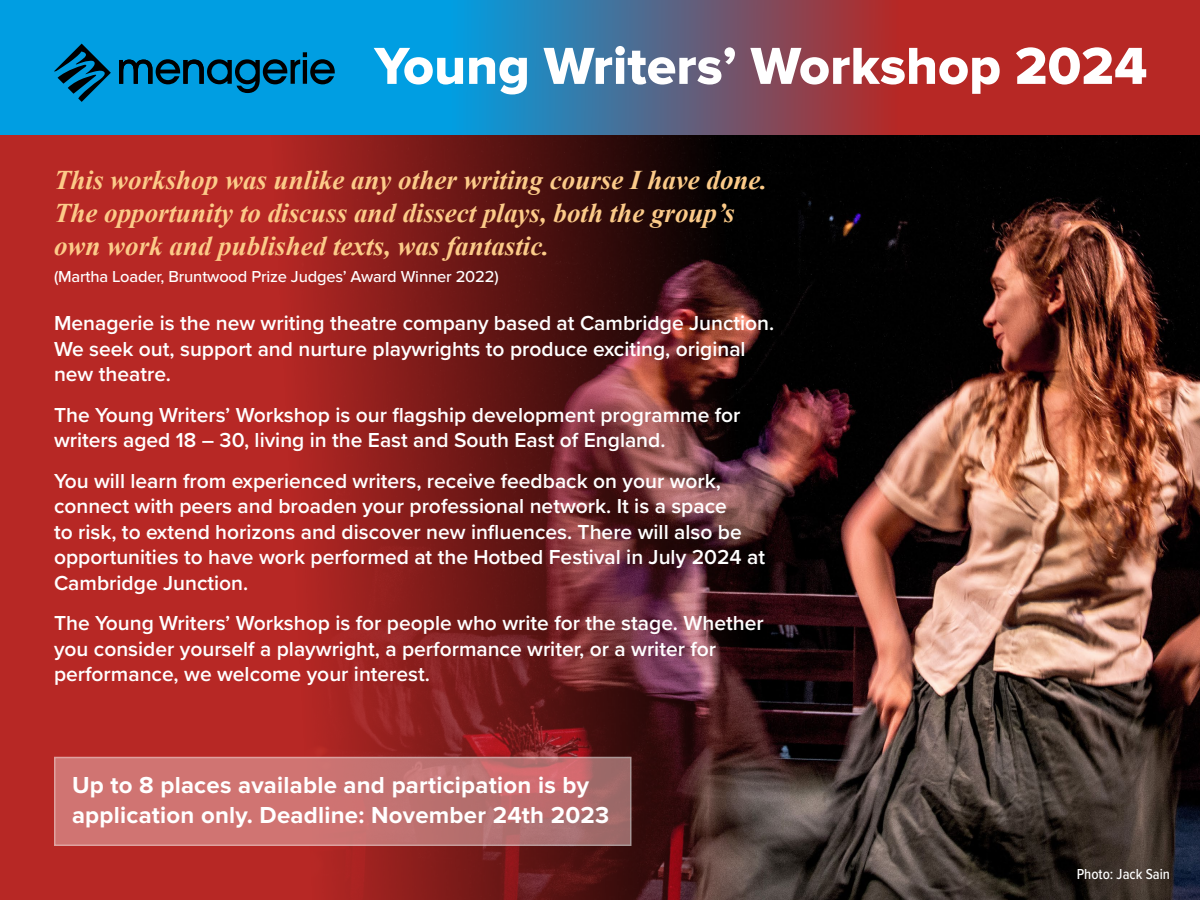
<style>
.page{position:relative;width:1200px;height:900px;background:#fff}
.page>*{position:absolute;margin:0;border:0;box-sizing:border-box;transform-origin:0 0}
.t1{font:54px "Proxima Nova Extrabld";color:#fff}
.t2{font:italic 700 27px/33px "Times New Roman";color:#fccb89}
.t3{font:700 24px/30px "Proxima Nova";letter-spacing:.01em;color:#fff}
.t4{font:600 21px/25.5px "Proxima Nova";color:#fff}
.t5{font:500 16.5px "Proxima Nova";letter-spacing:-.01em;color:#fff}
.t6{font:500 15px "Proxima Nova Cond";color:#fff}
</style>
<div class="page">
<img style="left:0;top:135px;width:1200px;height:765px">
<svg style="left:54px;top:757px;width:578px;height:89px;background:#c57372"></svg>
<svg style="left:0;top:0;width:1200px;height:135px;background:#4d668a"></svg>
<h1 class="t1" style="left:374px;top:35px;width:775px">Young Writers’ Workshop 2024</h1>
<p class="t2" style="left:54px;top:163px;width:715px">This workshop was unlike any other writing course I have done.<br>The opportunity to discuss and dissect plays, both the group’s own work and published texts, was fantastic.</p>
<p class="t5" style="left:54px;top:267px;width:446px">(Martha Loader, Bruntwood Prize Judges’ Award Winner 2022)</p>
<p class="t4" style="left:54px;top:310px;width:722px">Menagerie is the new writing theatre company based at Cambridge Junction.<br>We seek out, support and nurture playwrights to produce exciting, original new theatre.</p>
<p class="t4" style="left:54px;top:401px;width:688px">The Young Writers’ Workshop is our flagship development programme for writers aged 18 – 30, living in the East and South East of England.</p>
<p class="t4" style="left:54px;top:467px;width:713px">You will learn from experienced writers, receive feedback on your work, connect with peers and broaden your professional network. It is a space<br>to risk, to extend horizons and discover new influences. There will also be opportunities to have work performed at the Hotbed Festival in July 2024 at Cambridge Junction.</p>
<p class="t4" style="left:54px;top:610px;width:711px">The Young Writers’ Workshop is for people who write for the stage. Whether you consider yourself a playwright, a performance writer, or a writer for performance, we welcome your interest.</p>
<p class="t3" style="left:72px;top:771px;width:539px">Up to 8 places available and participation is by application only. Deadline: November 24th 2023</p>
<p class="t6" style="left:1077px;top:863px;width:95px">Photo: Jack Sain</p>
</div>
